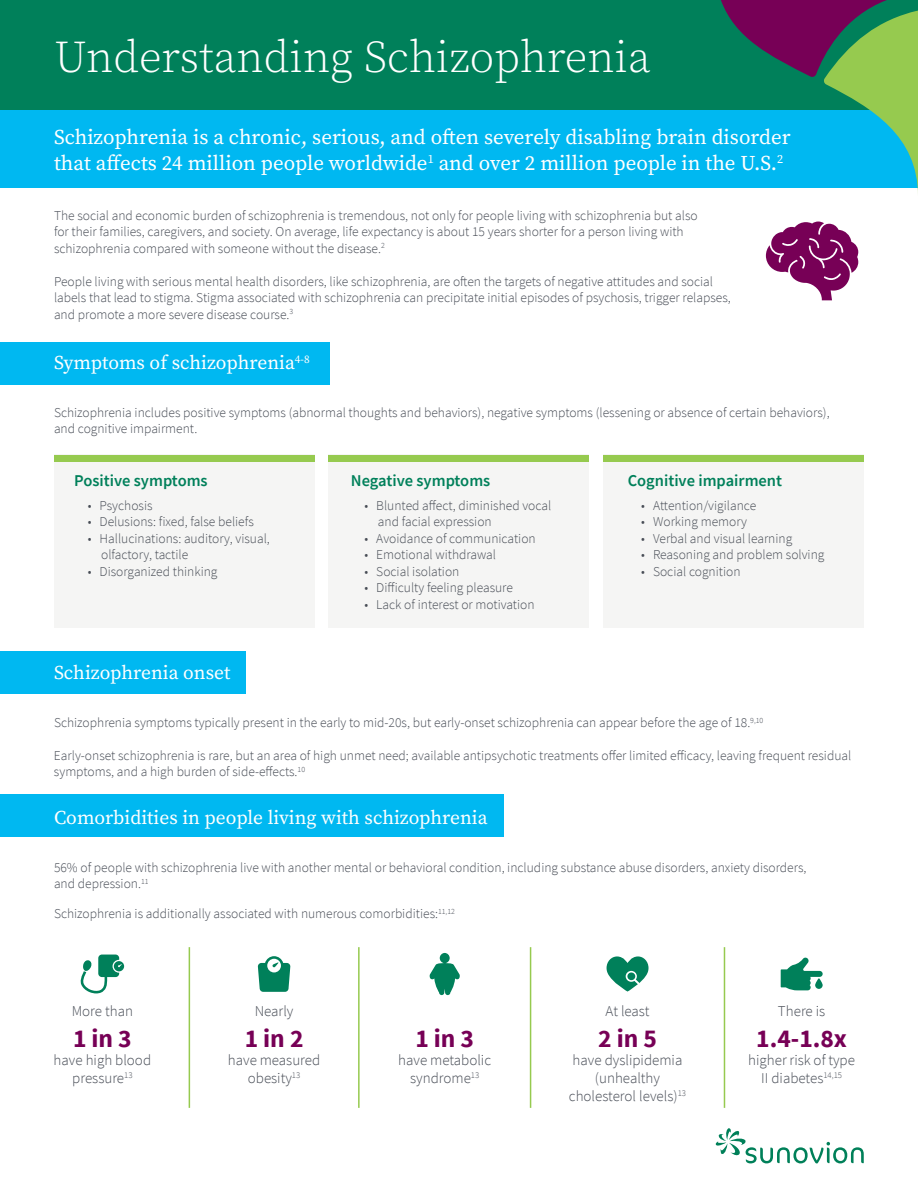
<style>
.page{position:relative;width:918px;height:1188px;background:#fff}
.page>*{position:absolute;margin:0;border:0;box-sizing:border-box;transform-origin:0 0}
.t1{font:300 45px "Source Serif Pro";color:#fff}
.t2{font:700 25.5px "Source Sans Pro";color:#770056}
.t3{font:21px/25.2px "Source Serif Pro";color:#fff}
.t4{font:19.5px "Source Serif Pro";color:#fff}
.t5{font:600 16.5px "Source Sans Pro";color:#00805a}
.t6{font:300 15px/18px "Source Sans Pro";color:#474c55;text-align:center}
.t7{font:300 13.5px/16.5px "Source Sans Pro";color:#474c55}
</style>
<div class="page">
<div style="left:0;top:0;width:918px;height:110px;background:#00805a"></div>
<div style="left:0;top:110px;width:918px;height:78px;background:#00b8f1"></div>
<div style="left:0;top:651px;width:245px;height:42px;background:#00b8f1"></div>
<div style="left:0;top:343px;width:329px;height:42px;background:#00b8f1"></div>
<div style="left:328px;top:455px;width:262px;height:173px;background:#f5f5f4"></div>
<div style="left:603px;top:455px;width:261px;height:173px;background:#f5f5f4"></div>
<div style="left:54px;top:455px;width:261px;height:173px;background:#f5f5f4"></div>
<div style="left:54px;top:455px;width:261px;height:7px;background:#96ca4f"></div>
<div style="left:328px;top:455px;width:262px;height:7px;background:#96ca4f"></div>
<div style="left:603px;top:455px;width:261px;height:7px;background:#96ca4f"></div>
<div style="left:0;top:794px;width:503px;height:43px;background:#00b8f1"></div>
<hr style="left:189px;top:947px;width:1px;height:161px;background:#96ca4f">
<hr style="left:358px;top:947px;width:2px;height:161px;background:#96ca4f">
<hr style="left:530px;top:947px;width:1px;height:161px;background:#96ca4f">
<hr style="left:724px;top:947px;width:1px;height:161px;background:#96ca4f">
<svg style="left:721px;top:0;width:197px;height:193px"></svg>
<svg style="left:258px;top:956px;width:32px;height:36px"></svg>
<svg style="left:429px;top:953px;width:31px;height:42px"></svg>
<svg style="left:781px;top:957px;width:42px;height:33px"></svg>
<svg style="left:607px;top:956px;width:42px;height:36px"></svg>
<svg style="left:766px;top:222px;width:92px;height:78px"></svg>
<svg style="left:114px;top:961px;width:10px;height:10px"></svg>
<svg style="left:80px;top:955px;width:42px;height:38px"></svg>
<svg style="left:716px;top:1128px;width:148px;height:35px"></svg>
<h1 class="t1" style="left:54px;top:28px;width:598px">Understanding Schizophrenia</h1>
<h3 class="t3" style="left:54px;top:125px;width:738px">Schizophrenia is a chronic, serious, and often severely disabling brain disorder that affects 24 million people worldwide<sup>1</sup> and over 2 million people in the U.S.<sup>2</sup></h3>
<p class="t7" style="left:54px;top:207px;width:645px">The social and economic burden of schizophrenia is tremendous, not only for people living with schizophrenia but also for their families, caregivers, and society. On average, life expectancy is about 15 years shorter for a person living with schizophrenia compared with someone without the disease.<sup>2</sup></p>
<p class="t7" style="left:54px;top:273px;width:678px">People living with serious mental health disorders, like schizophrenia, are often the targets of negative attitudes and social labels that lead to stigma. Stigma associated with schizophrenia can precipitate initial episodes of psychosis, trigger relapses, and promote a more severe disease course.<sup>3</sup></p>
<h3 class="t4" style="left:54px;top:350px;width:257px">Symptoms of schizophrenia<sup>4-8</sup></h3>
<p class="t7" style="left:54px;top:404px;width:777px">Schizophrenia includes positive symptoms (abnormal thoughts and behaviors), negative symptoms (lessening or absence of certain behaviors), and cognitive impairment.</p>
<p class="t5" style="left:74px;top:470px;width:135px">Positive symptoms</p>
<p class="t7" style="left:88px;top:497px;width:66px">• Psychosis</p>
<p class="t7" style="left:88px;top:513px;width:168px">• Delusions: fixed, false beliefs</p>
<p class="t7" style="left:101px;top:530px;width:170px;text-indent:-13px">• Hallucinations: auditory, visual, olfactory, tactile</p>
<p class="t7" style="left:88px;top:563px;width:131px">• Disorganized thinking</p>
<h3 class="t4" style="left:54px;top:659px;width:178px">Schizophrenia onset</h3>
<p class="t5" style="left:351px;top:470px;width:141px">Negative symptoms</p>
<p class="t7" style="left:378px;top:497px;width:175px;text-indent:-14px">• Blunted affect, diminished vocal and facial expression</p>
<p class="t7" style="left:364px;top:530px;width:173px">• Avoidance of communication</p>
<p class="t7" style="left:364px;top:546px;width:133px">• Emotional withdrawal</p>
<p class="t7" style="left:364px;top:563px;width:96px">• Social isolation</p>
<p class="t7" style="left:364px;top:579px;width:150px">• Difficulty feeling pleasure</p>
<p class="t7" style="left:364px;top:596px;width:172px">• Lack of interest or motivation</p>
<p class="t5" style="left:628px;top:470px;width:156px">Cognitive impairment</p>
<p class="t7" style="left:641px;top:497px;width:117px">• Attention/vigilance</p>
<p class="t7" style="left:641px;top:513px;width:107px">• Working memory</p>
<p class="t7" style="left:641px;top:530px;width:153px">• Verbal and visual learning</p>
<p class="t7" style="left:641px;top:546px;width:185px">• Reasoning and problem solving</p>
<p class="t7" style="left:641px;top:563px;width:101px">• Social cognition</p>
<p class="t7" style="left:54px;top:714px;width:711px">Schizophrenia symptoms typically present in the early to mid-20s, but early-onset schizophrenia can appear before the age of 18.<sup>9,10</sup></p>
<p class="t7" style="left:54px;top:747px;width:799px">Early-onset schizophrenia is rare, but an area of high unmet need; available antipsychotic treatments offer limited efficacy, leaving frequent residual symptoms, and a high burden of side-effects.<sup>10</sup></p>
<h3 class="t4" style="left:54px;top:804px;width:435px">Comorbidities in people living with schizophrenia</h3>
<p class="t7" style="left:54px;top:859px;width:754px">56% of people with schizophrenia live with another mental or behavioral condition, including substance abuse disorders, anxiety disorders, and depression.<sup>11</sup></p>
<p class="t7" style="left:54px;top:906px;width:402px">Schizophrenia is additionally associated with numerous comorbidities:<sup>11,12</sup></p>
<p class="t6" style="left:72px;top:1002px;width:63px">More than</p>
<h2 class="t2" style="left:73px;top:1021px;width:60px">1 in 3</h2>
<p class="t6" style="left:54px;top:1051px;width:99px">have high blood pressure<sup>13</sup></p>
<p class="t6" style="left:255px;top:1002px;width:40px">Nearly</p>
<h2 class="t2" style="left:245px;top:1021px;width:60px">1 in 2</h2>
<p class="t6" style="left:228px;top:1051px;width:94px">have measured obesity<sup>13</sup></p>
<h2 class="t2" style="left:415px;top:1021px;width:60px">1 in 3</h2>
<p class="t6" style="left:398px;top:1051px;width:94px">have metabolic syndrome<sup>13</sup></p>
<p class="t6" style="left:606px;top:1002px;width:45px">At least</p>
<h2 class="t2" style="left:598px;top:1021px;width:60px">2 in 5</h2>
<p class="t6" style="left:569px;top:1051px;width:119px">have dyslipidemia (unhealthy cholesterol levels)<sup>13</sup></p>
<p class="t6" style="left:778px;top:1002px;width:49px">There is</p>
<h2 class="t2" style="left:756px;top:1021px;width:92px">1.4-1.8x</h2>
<p class="t6" style="left:748px;top:1051px;width:108px">higher risk of type<br>II diabetes<sup>14,15</sup></p>
</div>
